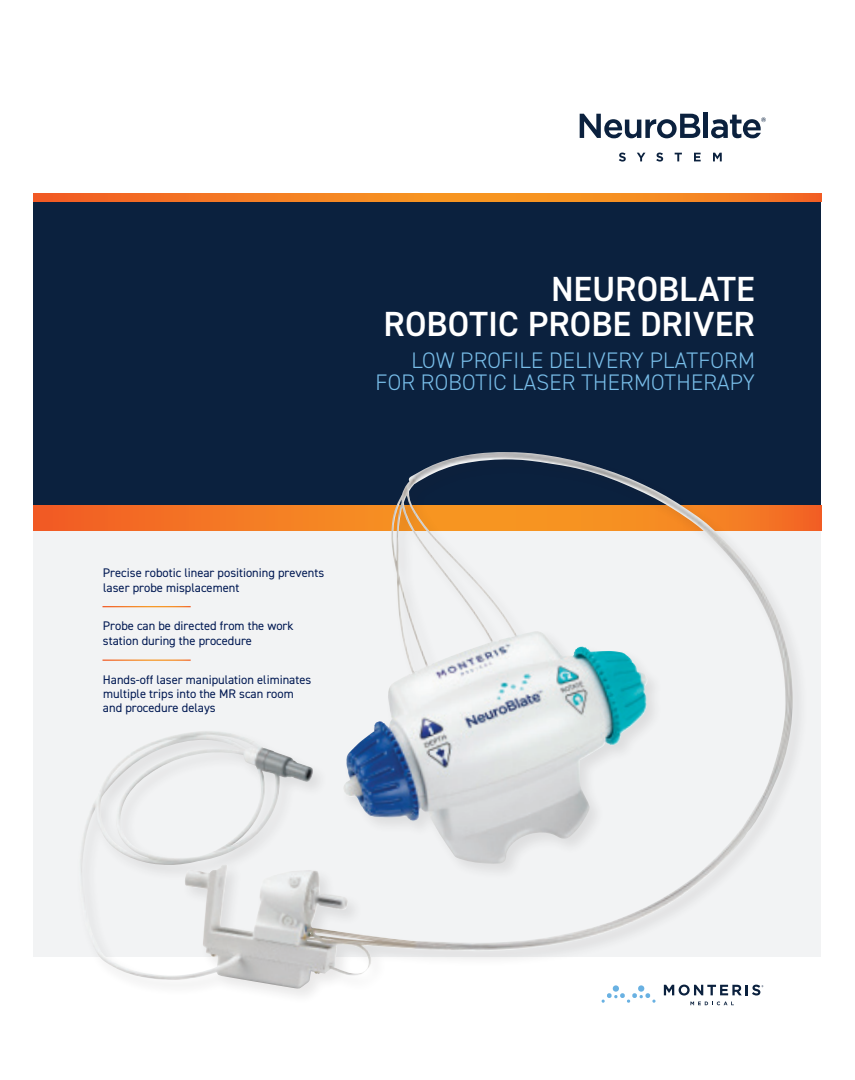
<style>
.page{position:relative;width:855px;height:1080px;background:#fff}
.page>*{position:absolute;margin:0;border:0;box-sizing:border-box;transform-origin:0 0}
.t1{font:600 35px/34.5px "DIN2014";color:#fff;text-align:right}
.t2{font:300 22.5px/22.5px "DIN2014";letter-spacing:.01em;color:#78bde8;text-align:right}
.t3{font:12.5px/15px "DIN2014";color:#001852}
</style>
<div class="page">
<div style="left:34px;top:198px;width:787px;height:333px;background:#0b213e"></div>
<div style="left:34px;top:522px;width:787px;height:434px;background:#f2f3f4"></div>
<div style="left:34px;top:505px;width:787px;height:26px;background:#f25d24"></div>
<svg style="left:34px;top:194px;width:787px;height:7px"></svg>
<svg style="left:580px;top:114px;width:120px;height:24px"></svg>
<hr style="left:704px;top:113px;width:4px;height:25px;background:#0b213e">
<svg style="left:619px;top:153px;width:7px;height:9px"></svg>
<svg style="left:637px;top:153px;width:8px;height:8px"></svg>
<svg style="left:656px;top:153px;width:7px;height:9px"></svg>
<svg style="left:675px;top:153px;width:7px;height:8px"></svg>
<svg style="left:694px;top:153px;width:7px;height:8px"></svg>
<svg style="left:713px;top:153px;width:9px;height:8px"></svg>
<svg style="left:711px;top:115px;width:55px;height:23px"></svg>
<div style="left:75px;top:448px;width:734px;height:557px;background:#231f20;opacity:.1"></div>
<img style="left:341px;top:454px;width:308px;height:410px">
<hr style="left:102px;top:606px;width:89px;height:1px;background:#fff">
<hr style="left:102px;top:660px;width:89px;height:1px;background:#fff">
<h1 class="t1" style="left:384px;top:271px;width:373px">NEUROBLATE<br>ROBOTIC PROBE DRIVER</h1>
<h2 class="t2" style="left:376px;top:349px;width:381px">LOW PROFILE DELIVERY PLATFORM<br>FOR ROBOTIC LASER THERMOTHERAPY</h2>
<p class="t3" style="left:103px;top:565px;width:223px">Precise robotic linear positioning prevents laser probe misplacement</p>
<p class="t3" style="left:103px;top:618px;width:192px">Probe can be directed from the work station during the procedure</p>
<p class="t3" style="left:103px;top:672px;width:210px;line-height:14px">Hands-off laser manipulation eliminates multiple trips into the MR scan room and procedure delays</p>
</div>
